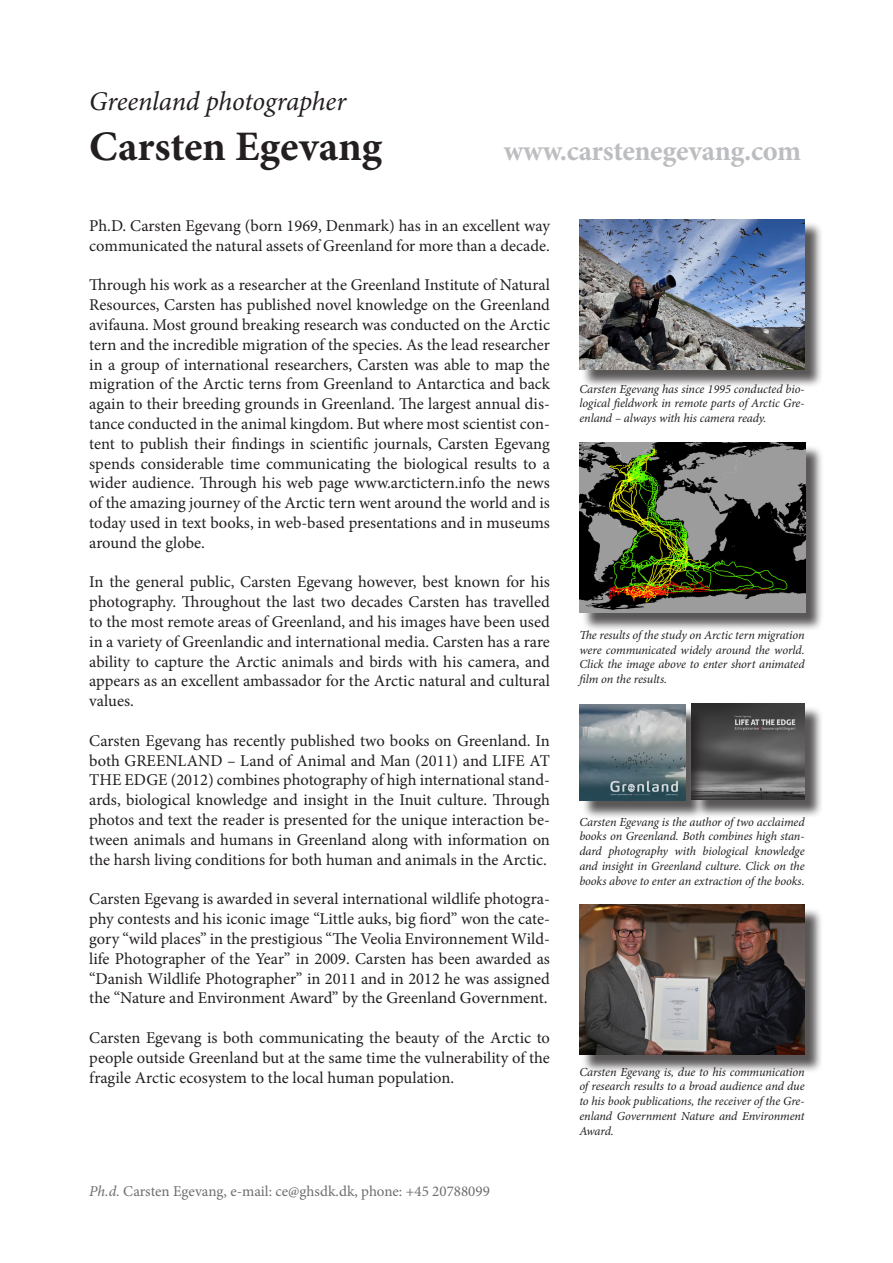
<style>
.page{position:relative;width:893px;height:1263px;background:#fff}
.page>*{position:absolute;margin:0;border:0;box-sizing:border-box;transform-origin:0 0}
.t1{font:700 42px "Minion Pro";color:#231f20}
.t2{font:700 28.5px "Minion Pro";letter-spacing:-.01em;color:#bcbdc0}
.t3{font:italic 27px "Minion Pro";letter-spacing:-.01em;color:#231f20}
.t4{font:16.5px/19.8px "Minion Pro";color:#231f20;text-align:justify}
.t5{font:15px "Minion Pro";color:#6c6d70}
.t6{font:italic 12.3px/14.7px "Minion Pro";letter-spacing:-.01em;color:#231f20;text-align:justify}
.s1{font-style:italic}
</style>
<div class="page">
<div style="left:694px;top:705px;width:129px;height:113px;background:#231f20;opacity:.75"></div>
<img style="left:692px;top:703px;width:113px;height:96px">
<div style="left:582px;top:221px;width:241px;height:168px;background:#231f20;opacity:.75"></div>
<img style="left:579px;top:219px;width:226px;height:151px">
<div style="left:582px;top:907px;width:241px;height:166px;background:#231f20;opacity:.75"></div>
<img style="left:579px;top:905px;width:226px;height:149px">
<div style="left:582px;top:445px;width:241px;height:186px;background:#231f20;opacity:.75"></div>
<img style="left:580px;top:443px;width:225px;height:170px">
<div style="left:582px;top:706px;width:122px;height:113px;background:#231f20;opacity:.75"></div>
<img style="left:579px;top:704px;width:107px;height:97px">
<p class="t3" style="left:89px;top:83px;width:258px">Greenland photographer</p>
<p class="t1" style="left:89px;top:117px;width:294px">Carsten Egevang</p>
<p class="t2" style="left:504px;top:131px;width:299px">www.carstenegevang.com</p>
<p class="t4" style="left:89px;top:216px;width:462px">Ph.D. Carsten Egevang (born 1969, Denmark) has in an excellent way communicated the natural assets of Greenland for more than a decade.</p>
<p class="t4" style="left:89px;top:275px;width:462px">Through his work as a researcher at the Greenland Institute of Natural Resources, Carsten has published novel knowledge on the Greenland avifauna. Most ground breaking research was conducted on the Arctic tern and the incredible migration of the species. As the lead researcher in a group of international researchers, Carsten was able to map the migration of the Arctic terns from Greenland to Antarctica and back again to their breeding grounds in Greenland. The largest annual dis&shy;tance conducted in the animal kingdom. But where most scientist con&shy;tent to publish their findings in scientific journals, Carsten Egevang spends considerable time communicating the biological results to a wider audience. Through his web page www.arctictern.info the news of the amazing journey of the Arctic tern went around the world and is today used in text books, in web-based presentations and in museums around the globe.</p>
<p class="t4" style="left:89px;top:572px;width:462px">In the general public, Carsten Egevang however, best known for his photography. Throughout the last two decades Carsten has travelled to the most remote areas of Greenland, and his images have been used in a variety of Greenlandic and international media. Carsten has a rare ability to capture the Arctic animals and birds with his camera, and appears as an excellent ambassador for the Arctic natural and cultural values.</p>
<p class="t4" style="left:89px;top:731px;width:462px">Carsten Egevang has recently published two books on Greenland. In both GREENLAND – Land of Animal and Man (2011) and LIFE AT THE EDGE (2012) combines photography of high international stand&shy;ards, biological knowledge and insight in the Inuit culture. Through photos and text the reader is presented for the unique interaction be&shy;tween animals and humans in Greenland along with information on the harsh living conditions for both human and animals in the Arctic.</p>
<p class="t4" style="left:89px;top:889px;width:462px">Carsten Egevang is awarded in several international wildlife photogra&shy;phy contests and his iconic image “Little auks, big fiord” won the cate&shy;gory “wild places” in the prestigious “The Veolia Environnement Wild&shy;life Photographer of the Year” in 2009. Carsten has been awarded as “Danish Wildlife Photographer” in 2011 and in 2012 he was assigned the “Nature and Environment Award” by the Greenland Government.</p>
<p class="t4" style="left:89px;top:1028px;width:462px">Carsten Egevang is both communicating the beauty of the Arctic to people outside Greenland but at the same time the vulnerability of the fragile Arctic ecosystem to the local human population.</p>
<p class="t5" style="left:89px;top:1181px;width:402px"><span class="s1">Ph.d.</span> Carsten Egevang, e-mail: ce@ghsdk.dk, phone: +45 20788099</p>
<p class="t6" style="left:579px;top:381px;width:227px">Carsten Egevang has since 1995 conducted bio&shy;logical fieldwork in remote parts of Arctic Gre&shy;enland – always with his camera ready.</p>
<p class="t6" style="left:579px;top:627px;width:227px">The results of the study on Arctic tern migration were communicated widely around the world.<br>Click the image above to enter short animated film on the results.</p>
<p class="t6" style="left:579px;top:814px;width:227px">Carsten Egevang is the author of two acclaimed books on Greenland. Both combines high stan&shy;dard photography with biological knowledge and insight in Greenland culture. Click on the books above to enter an extraction of the books.</p>
<p class="t6" style="left:579px;top:1064px;width:227px">Carsten Egevang is, due to his communication of research results to a broad audience and due to his book publications, the receiver of the Gre&shy;enland Government Nature and Environment Award.</p>
</div>
